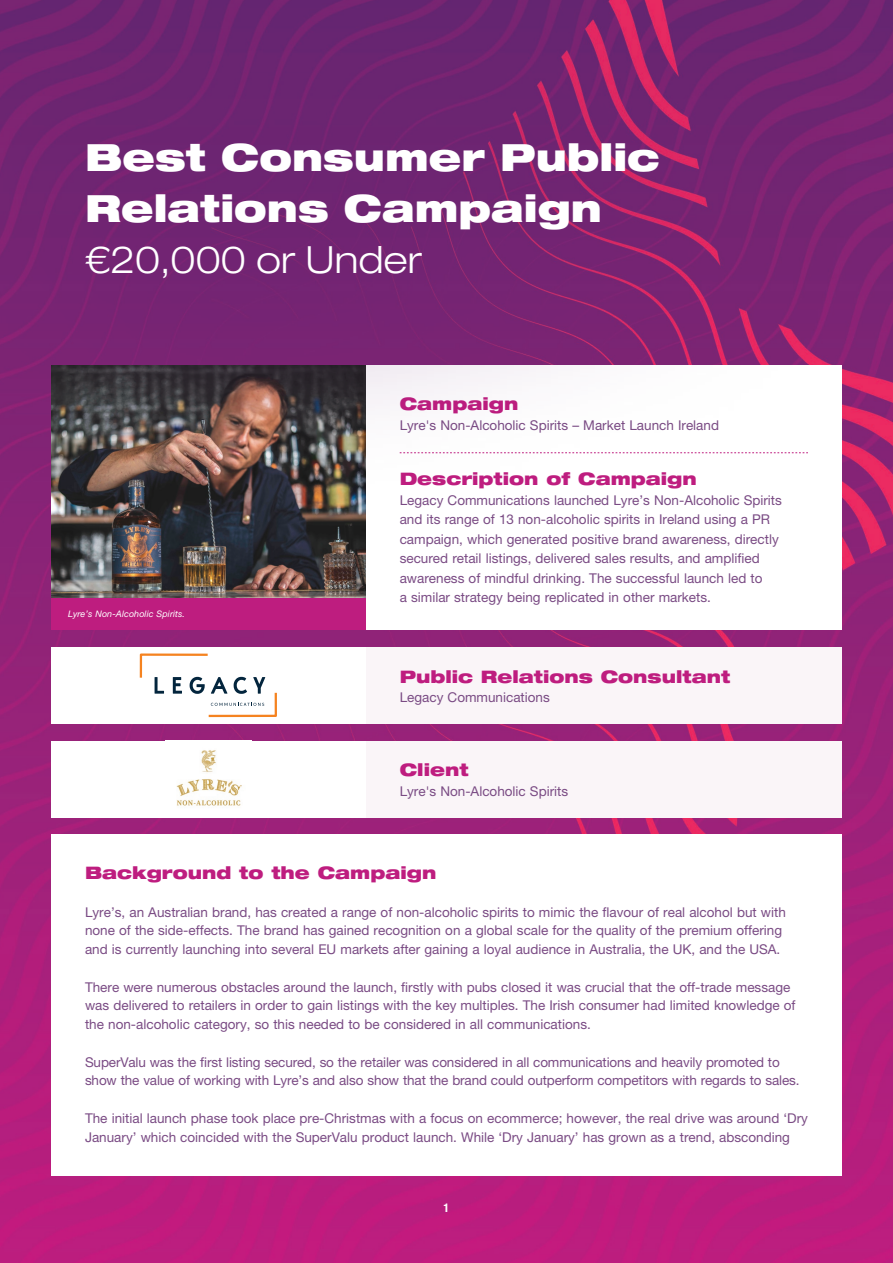
<style>
.page{position:relative;width:893px;height:1263px;background:#fff}
.page>*{position:absolute;margin:0;border:0;box-sizing:border-box;transform-origin:0 0}
.t1{font:900 expanded 37.5px/51px "Helvetica Neue LT";color:#fff}
.t2{font:300 expanded 37.5px "Helvetica Neue LT";color:#fff}
.t3{font:900 expanded 17.25px "Helvetica Neue LT";color:#be1d7f}
.t4{font:13.5px/18.8px "Helvetica Neue LT";color:#7a4b84}
.t5{font:700 condensed 12px "Helvetica Neue LT";color:#fff}
.t6{font:italic 9px "Helvetica Neue LT";letter-spacing:.01em;color:#fff}
</style>
<div class="page">
<img style="left:0;top:0;width:893px;height:1263px">
<div style="left:366px;top:366px;width:476px;height:264px;background:#fff"></div>
<div style="left:51px;top:834px;width:791px;height:342px;background:#fff"></div>
<div style="left:51px;top:741px;width:791px;height:76px;background:#faf5f8"></div>
<div style="left:51px;top:647px;width:791px;height:77px;background:#faf5f8"></div>
<div style="left:51px;top:741px;width:315px;height:76px;background:#fff"></div>
<img style="left:176px;top:750px;width:66px;height:56px">
<img style="left:51px;top:486px;width:315px;height:113px">
<svg style="left:0;top:0;width:845px;height:486px;fill:#742572"></svg>
<div style="left:51px;top:599px;width:315px;height:31px;background:#be1d7f"></div>
<div style="left:51px;top:647px;width:315px;height:76px;background:#fff"></div>
<svg style="left:139px;top:653px;width:138px;height:64px"></svg>
<p class="t1" style="left:85px;top:131px;width:576px">Best Consumer Public<br>Relations Campaign</p>
<p class="t2" style="left:85px;top:238px;width:338px">€20,000 or Under</p>
<p class="t6" style="left:68px;top:608px;width:119px">Lyre’s Non-Alcoholic Spirits.</p>
<p class="t3" style="left:400px;top:393px;width:120px">Campaign</p>
<p class="t4" style="left:400px;top:415px;width:321px">Lyre's Non-Alcoholic Spirits – Market Launch Ireland</p>
<p class="t3" style="left:400px;top:468px;width:299px">Description of Campaign</p>
<p class="t4" style="left:400px;top:490px;width:384px;line-height:19.5px">Legacy Communications launched Lyre’s Non-Alcoholic Spirits and its range of 13 non-alcoholic spirits in Ireland using a PR campaign, which generated positive brand awareness, directly secured retail listings, delivered sales results, and amplified awareness of mindful drinking. The successful launch led to</p>
<p class="t4" style="left:400px;top:588px;width:313px">a similar strategy being replicated in other markets.</p>
<p class="t3" style="left:400px;top:665px;width:332px">Public Relations Consultant</p>
<p class="t4" style="left:400px;top:688px;width:152px">Legacy Communications</p>
<p class="t3" style="left:400px;top:759px;width:70px">Client</p>
<p class="t4" style="left:400px;top:781px;width:170px">Lyre's Non-Alcoholic Spirits</p>
<p class="t3" style="left:85px;top:862px;width:353px">Background to the Campaign</p>
<p class="t4" style="left:85px;top:902px;width:702px">Lyre’s, an Australian brand, has created a range of non-alcoholic spirits to mimic the flavour of real alcohol but with none of the side-effects. The brand has gained recognition on a global scale for the quality of the premium offering and is currently launching into several EU markets after gaining a loyal audience in Australia, the UK, and the USA.</p>
<p class="t4" style="left:85px;top:977px;width:712px">There were numerous obstacles around the launch, firstly with pubs closed it was crucial that the off-trade message was delivered to retailers in order to gain listings with the key multiples. The Irish consumer had limited knowledge of the non-alcoholic category, so this needed to be considered in all communications.</p>
<p class="t4" style="left:85px;top:1052px;width:716px">SuperValu was the first listing secured, so the retailer was considered in all communications and heavily promoted to show the value of working with Lyre’s and also show that the brand could outperform competitors with regards to sales.</p>
<p class="t4" style="left:85px;top:1108px;width:724px">The initial launch phase took place pre-Christmas with a focus on ecommerce; however, the real drive was around ‘Dry<br>January’ which coincided with the SuperValu product launch. While ‘Dry January’ has grown as a trend, absconding</p>
<p class="t5" style="left:444px;top:1200px;width:7px">1</p>
</div>
